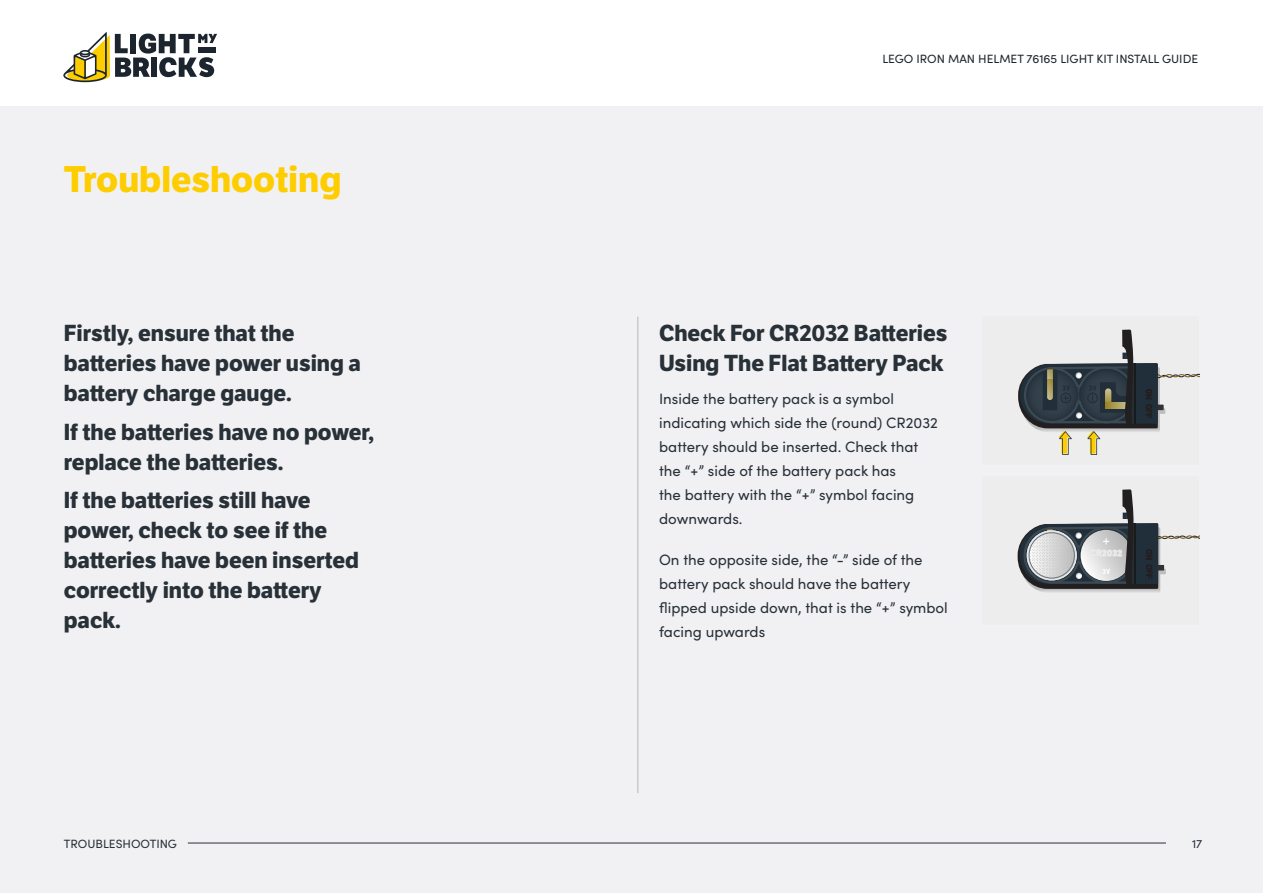
<style>
.page{position:relative;width:1263px;height:893px;background:#fff}
.page>*{position:absolute;margin:0;border:0;box-sizing:border-box;transform-origin:0 0}
.t1{font:700 36px "LFT Etica";color:#fecd00}
.t2{font:700 22.5px/30px "LFT Etica";color:#283038}
.t3{font:15px/24px "Sofia Pro";color:#283038}
.t4{font:12px "Sofia Pro";color:#1c252d}
.t5{font:12px "Sofia Pro";color:#283038}
</style>
<div class="page">
<svg style="left:63px;top:32px;width:154px;height:50px"></svg>
<div style="left:0;top:106px;width:1263px;height:787px;background:#f1f1f3"></div>
<hr style="left:188px;top:843px;width:978px;height:1px;background:#283038">
<div style="left:982px;top:316px;width:217px;height:149px;background:#ededed"></div>
<svg style="left:1018px;top:330px;width:181px;height:125px"></svg>
<div style="left:982px;top:476px;width:217px;height:149px;background:#ededed"></div>
<svg style="left:1018px;top:489px;width:181px;height:103px"></svg>
<hr style="left:638px;top:316px;width:1px;height:477px;background:#000">
<h1 class="t1" style="left:64px;top:157px;width:279px">Troubleshooting</h1>
<h2 class="t2" style="left:64px;top:319px;width:299px">Firstly, ensure that the batteries have power using a battery charge gauge.</h2>
<h2 class="t2" style="left:64px;top:417px;width:312px">If the batteries have no power, replace the batteries.</h2>
<h2 class="t2" style="left:64px;top:486px;width:297px">If the batteries still have power, check to see if the batteries have been inserted correctly into the battery pack.</h2>
<p class="t4" style="left:882px;top:50px;width:317px">LEGO IRON MAN HELMET 76165 LIGHT KIT INSTALL GUIDE</p>
<h2 class="t2" style="left:659px;top:319px;width:290px">Check For CR2032 Batteries<br>Using The Flat Battery Pack</h2>
<p class="t3" style="left:659px;top:386px;width:280px">Inside the battery pack is a symbol indicating which side the (round) CR2032 battery should be inserted. Check that the “+” side of the battery pack has<br>the battery with the “+” symbol facing downwards.</p>
<p class="t3" style="left:659px;top:547px;width:290px">On the opposite side, the “-” side of the battery pack should have the battery flipped upside down, that is the “+” symbol facing upwards</p>
<p class="t5" style="left:64px;top:835px;width:115px">TROUBLESHOOTING</p>
<p class="t5" style="left:1192px;top:835px;width:12px">17</p>
</div>
